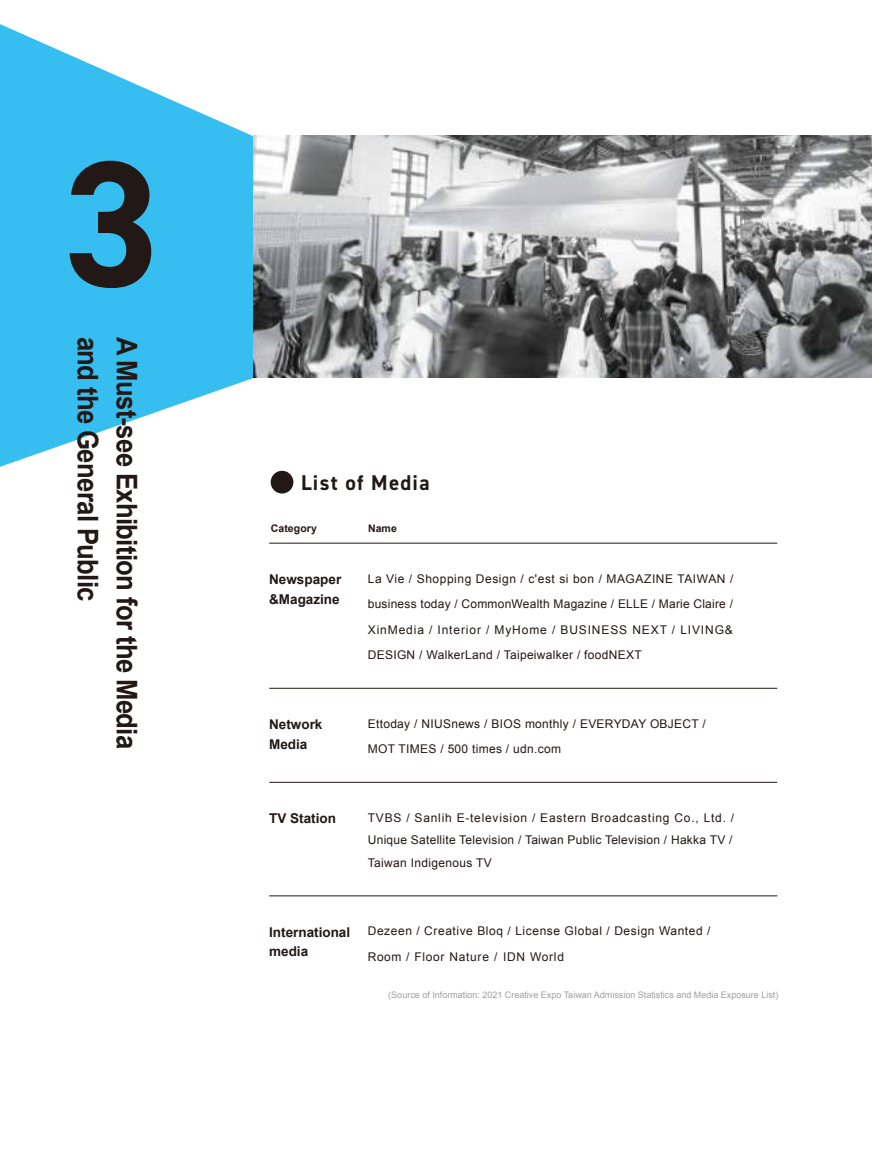
<style>
.page{position:relative;width:872px;height:1149px;background:#fff}
.page>*{position:absolute;margin:0;border:0;box-sizing:border-box;transform-origin:0 0}
.t1{font:700 179.7px "DIN2014";color:#221815}
.t2{font:700 28.5px "Arial";letter-spacing:-.025em;color:#221815;scale:.9 1}
.t3{font:700 21px "DIN2014";letter-spacing:.06em;color:#221815}
.t4{font:700 13.5px/19.5px "Arial";color:#221815}
.t5{font:12px/25.5px "Arial";letter-spacing:.025em;color:#221815}
.t6{font:12px/25.5px "Arial";letter-spacing:.045em;color:#221815}
.t7{font:700 10.5px "Arial";letter-spacing:.01em;color:#221815}
.t8{font:9px "Arial";color:#9fa0a0}
</style>
<div class="page">
<div style="left:271px;top:470px;width:22px;height:23px;background:#221815;border-radius:50%"></div>
<svg style="left:0;top:24px;width:277px;height:443px;fill:#37bef0"></svg>
<img style="left:254px;top:136px;width:618px;height:241px">
<hr style="left:269px;top:542px;width:508px;height:1px;background:#221815">
<hr style="left:269px;top:687px;width:508px;height:1px;background:#221815">
<hr style="left:269px;top:781px;width:508px;height:1px;background:#221815">
<hr style="left:269px;top:895px;width:508px;height:1px;background:#221815">
<h1 class="t1" style="left:63px;top:161px;width:99px">3</h1>
<h2 class="t2" style="left:100px;top:336px;width:295px;rotate:90deg">and the General Public</h2>
<h2 class="t2" style="left:139px;top:336px;width:459px;rotate:90deg">A Must-see Exhibition for the Media</h2>
<h3 class="t3" style="left:301px;top:475px;width:130px">List of Media</h3>
<p class="t7" style="left:271px;top:524px;width:48px">Category</p>
<p class="t7" style="left:368px;top:524px;width:30px">Name</p>
<p class="t4" style="left:269px;top:570px;width:74px">Newspaper &amp;Magazine</p>
<p class="t5" style="left:368px;top:566px;width:367px;text-align:justify">La Vie / Shopping Design / c'est si bon / MAGAZINE TAIWAN / business today / CommonWealth Magazine / ELLE / Marie Claire / XinMedia / Interior / MyHome / BUSINESS NEXT / LIVING&amp; DESIGN / WalkerLand / Taipeiwalker / foodNEXT</p>
<p class="t4" style="left:269px;top:715px;width:55px">Network<br>Media</p>
<p class="t5" style="left:368px;top:711px;width:339px">Ettoday / NIUSnews / BIOS monthly / EVERYDAY OBJECT /<br>MOT TIMES / 500 times / udn.com</p>
<p class="t4" style="left:269px;top:809px;width:68px">TV Station</p>
<p class="t5" style="left:368px;top:807px;width:368px;line-height:22.5px">TVBS / Sanlih E-television / Eastern Broadcasting Co., Ltd. /<br>Unique Satellite Television / Taiwan Public Television / Hakka TV /<br>Taiwan Indigenous TV</p>
<p class="t4" style="left:269px;top:923px;width:83px">International media</p>
<p class="t6" style="left:368px;top:919px;width:344px">Dezeen / Creative Bloq / License Global / Design Wanted /<br>Room / Floor Nature / IDN World</p>
<p class="t8" style="left:388px;top:991px;width:392px">(Source of Information: 2021 Creative Expo Taiwan Admission Statistics and Media Exposure List)</p>
</div>
